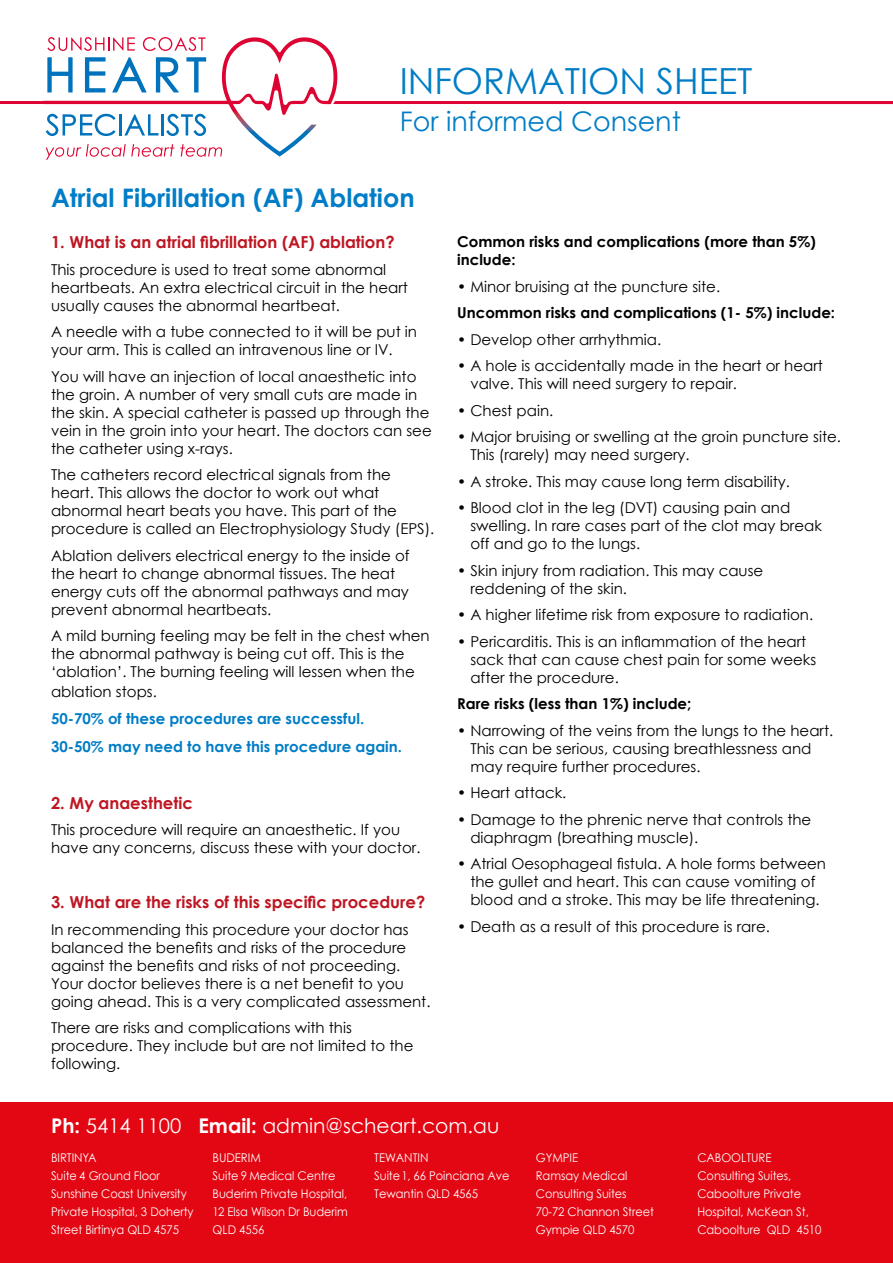
<style>
.page{position:relative;width:893px;height:1263px;background:#fff}
.page>*{position:absolute;margin:0;border:0;box-sizing:border-box;transform-origin:0 0}
.t1{font:36px "Century Gothic";color:#007dc6}
.t2{font:27px "Century Gothic";color:#007dc6}
.t3{font:700 25.5px "Century Gothic";color:#007dc6}
.t4{font:20.25px "Century Gothic";color:#fff}
.t5{font:700 16.5px "Century Gothic";color:#be1622}
.t6{font:15px/18px "Century Gothic";color:#000}
.t7{font:700 15px/18px "Century Gothic";color:#000}
.t8{font:700 15px/28.3px "Century Gothic";color:#007dc6}
.t9{font:12px/18px "Century Gothic";letter-spacing:-.005em;color:#fff;scale:.95 1}
.s1{font-weight:700}
</style>
<div class="page">
<svg style="left:0;top:37px;width:893px;height:123px"></svg>
<div style="left:0;top:1102px;width:893px;height:161px;background:#e30613"></div>
<h1 class="t1" style="left:400px;top:56px;width:354px">INFORMATION SHEET</h1>
<h2 class="t2" style="left:400px;top:103px;width:283px">For informed Consent</h2>
<h3 class="t3" style="left:51px;top:182px;width:365px">Atrial Fibrillation (AF) Ablation</h3>
<p class="t5" style="left:51px;top:232px;width:345px">1. What is an atrial fibrillation (AF) ablation?</p>
<p class="t6" style="left:51px;top:260px;width:358px">This procedure is used to treat some abnormal heartbeats. An extra electrical circuit in the heart usually causes the abnormal heartbeat.</p>
<p class="t6" style="left:51px;top:323px;width:368px">A needle with a tube connected to it will be put in your arm. This is called an intravenous line or IV.</p>
<p class="t6" style="left:51px;top:367px;width:382px">You will have an injection of local anaesthetic into the groin. A number of very small cuts are made in the skin. A special catheter is passed up through the vein in the groin into your heart. The doctors can see the catheter using x-rays.</p>
<p class="t6" style="left:51px;top:466px;width:385px">The catheters record electrical signals from the heart. This allows the doctor to work out what abnormal heart beats you have. This part of the procedure is called an Electrophysiology Study (EPS).</p>
<p class="t6" style="left:51px;top:546px;width:360px">Ablation delivers electrical energy to the inside of the heart to change abnormal tissues. The heat energy cuts off the abnormal pathways and may prevent abnormal heartbeats.</p>
<p class="t6" style="left:51px;top:627px;width:380px">A mild burning feeling may be felt in the chest when the abnormal pathway is being cut off. This is the ‘ablation’. The burning feeling will lessen when the</p>
<p class="t6" style="left:51px;top:683px;width:107px">ablation stops.</p>
<p class="t8" style="left:51px;top:704px;width:352px">50-70% of these procedures are successful.<br>30-50% may need to have this procedure again.</p>
<p class="t5" style="left:51px;top:792px;width:143px">2. My anaesthetic</p>
<p class="t6" style="left:51px;top:820px;width:371px">This procedure will require an anaesthetic. If you have any concerns, discuss these with your doctor.</p>
<p class="t5" style="left:51px;top:892px;width:376px">3. What are the risks of this specific procedure?</p>
<p class="t6" style="left:51px;top:920px;width:381px">In recommending this procedure your doctor has balanced the benefits and risks of the procedure against the benefits and risks of not proceeding.<br>Your doctor believes there is a net benefit to you going ahead. This is a very complicated assessment.</p>
<p class="t6" style="left:51px;top:1018px;width:364px">There are risks and complications with this procedure. They include but are not limited to the following.</p>
<p class="t7" style="left:457px;top:232px;width:360px">Common risks and complications (more than 5%) include:</p>
<p class="t6" style="left:457px;top:277px;width:265px">• Minor bruising at the puncture site.</p>
<p class="t7" style="left:457px;top:303px;width:379px">Uncommon risks and complications (1- 5%) include:</p>
<p class="t6" style="left:457px;top:330px;width:206px">• Develop other arrhythmia.</p>
<p class="t6" style="left:470px;top:357px;width:354px;text-indent:-13px">• A hole is accidentally made in the heart or heart valve. This will need surgery to repair.</p>
<p class="t6" style="left:457px;top:401px;width:98px">• Chest pain.</p>
<p class="t6" style="left:470px;top:428px;width:372px;text-indent:-13px">• Major bruising or swelling at the groin puncture site.<br>This (rarely) may need surgery.</p>
<p class="t6" style="left:457px;top:472px;width:334px">• A stroke. This may cause long term disability.</p>
<p class="t6" style="left:470px;top:499px;width:353px;text-indent:-13px">• Blood clot in the leg (DVT) causing pain and swelling. In rare cases part of the clot may break off and go to the lungs.</p>
<p class="t6" style="left:470px;top:561px;width:294px;text-indent:-13px">• Skin injury from radiation. This may cause reddening of the skin.</p>
<p class="t6" style="left:457px;top:606px;width:358px">• A higher lifetime risk from exposure to radiation.</p>
<p class="t6" style="left:470px;top:632px;width:347px;text-indent:-13px">• Pericarditis. This is an inflammation of the heart sack that can cause chest pain for some weeks after the procedure.</p>
<p class="t7" style="left:457px;top:695px;width:236px">Rare risks (less than 1%) include;</p>
<p class="t6" style="left:470px;top:721px;width:364px;text-indent:-13px">• Narrowing of the veins from the lungs to the heart.<br>This can be serious, causing breathlessness and may require further procedures.</p>
<p class="t6" style="left:457px;top:784px;width:111px">• Heart attack.</p>
<p class="t6" style="left:470px;top:810px;width:342px;text-indent:-13px">• Damage to the phrenic nerve that controls the diaphragm (breathing muscle).</p>
<p class="t6" style="left:457px;top:855px;width:370px;text-align:center">• Atrial Oesophageal fistula. A hole forms between the gullet and heart. This can cause vomiting of blood and a stroke. This may be life threatening.</p>
<p class="t6" style="left:457px;top:917px;width:314px">• Death as a result of this procedure is rare.</p>
<h3 class="t4" style="left:51px;top:1111px;width:450px"><span class="s1">Ph:</span> 5414 1100 <span class="s1">Email:</span> admin@scheart.com.au</h3>
<p class="t9" style="left:51px;top:1148px;width:152px">BIRTINYA<br>Suite 4 Ground Floor<br>Sunshine Coast University<br>Private Hospital, 3 Doherty<br>Street Birtinya QLD 4575</p>
<p class="t9" style="left:213px;top:1148px;width:144px">BUDERIM<br>Suite 9 Medical Centre<br>Buderim Private Hospital,<br>12 Elsa Wilson Dr Buderim<br>QLD 4556</p>
<p class="t9" style="left:374px;top:1148px;width:144px">TEWANTIN<br>Suite 1, 66 Poinciana Ave<br>Tewantin QLD 4565</p>
<p class="t9" style="left:536px;top:1148px;width:126px">GYMPIE<br>Ramsay Medical<br>Consulting Suites<br>70-72 Channon Street<br>Gympie QLD 4570</p>
<p class="t9" style="left:697px;top:1148px;width:132px">CABOOLTURE<br>Consulting Suites,<br>Caboolture Private<br>Hospital, McKean St,<br>Caboolture QLD 4510</p>
</div>
